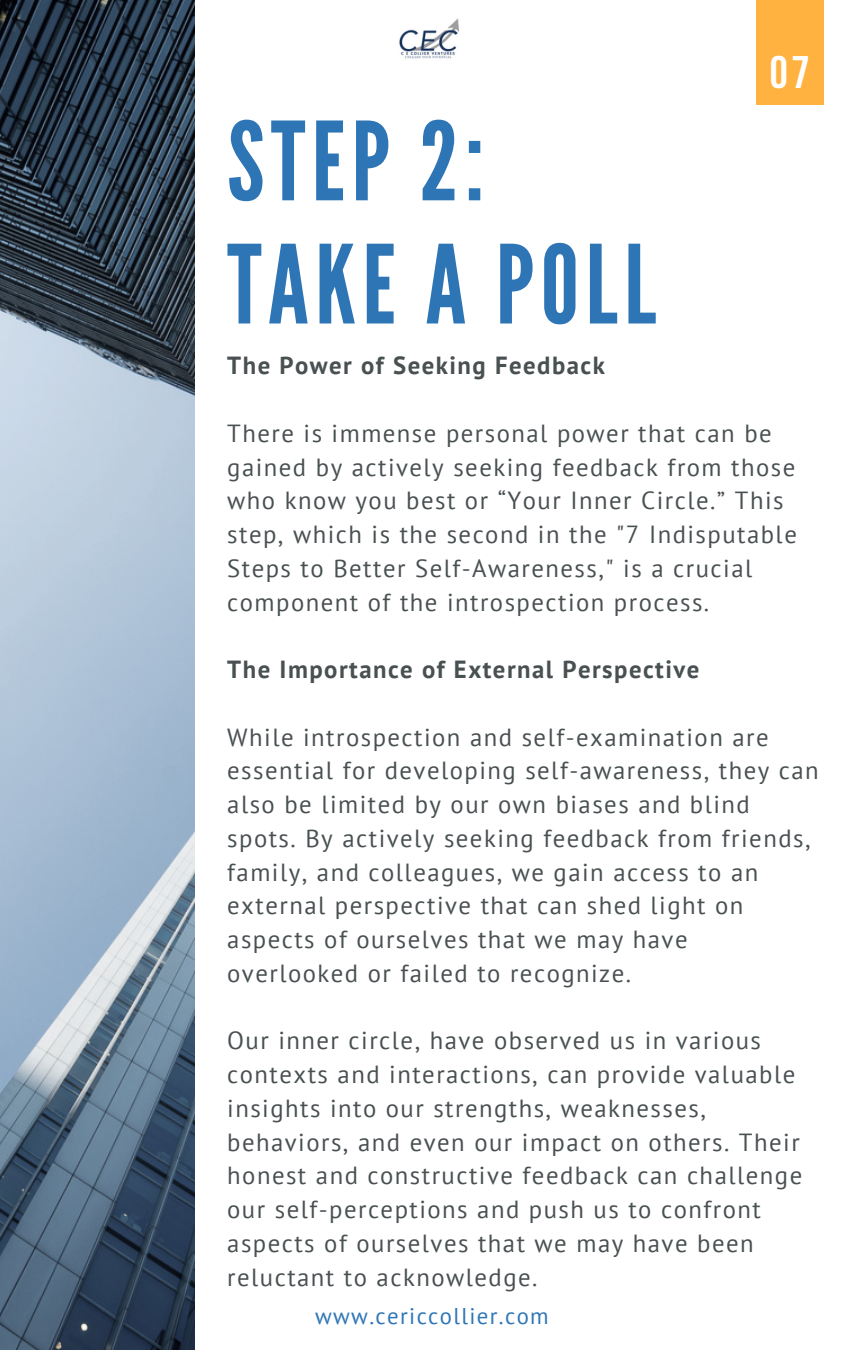
<style>
.page{position:relative;width:864px;height:1350px;background:#fff}
.page>*{position:absolute;margin:0;border:0;box-sizing:border-box;transform-origin:0 0}
.t1{font:108.67px/123.3px "League Gothic";letter-spacing:.06em;color:#2e75b6}
.t2{font:700 45.45px "Bebas Neue";color:#fff}
.t3{font:24.75px/33.8px "PT Sans";letter-spacing:.06em;color:#495052}
.t4{font:700 24.75px "PT Sans";letter-spacing:.06em;color:#495052}
.t5{font:22.72px "PT Sans";letter-spacing:.06em;color:#2e75b6}
</style>
<div class="page">
<img style="left:0;top:0;width:194px;height:1350px">
<div style="left:756px;top:0;width:67px;height:105px;background:#ffb23f"></div>
<img style="left:399px;top:18px;width:60px;height:41px">
<h1 class="t1" style="left:227px;top:102px;width:430px">STEP 2:<br>TAKE A POLL</h1>
<p class="t4" style="left:227px;top:349px;width:379px">The Power of Seeking Feedback</p>
<h2 class="t2" style="left:770px;top:54px;width:41px">07</h2>
<p class="t3" style="left:227px;top:416px;width:571px">There is immense personal power that can be gained by actively seeking feedback from those who know you best or “Your Inner Circle.” This step, which is the second in the "7 Indisputable Steps to Better Self-Awareness," is a crucial component of the introspection process.</p>
<p class="t4" style="left:227px;top:653px;width:474px">The Importance of External Perspective</p>
<p class="t3" style="left:227px;top:720px;width:593px">While introspection and self-examination are essential for developing self-awareness, they can also be limited by our own biases and blind spots. By actively seeking feedback from friends, family, and colleagues, we gain access to an external perspective that can shed light on aspects of ourselves that we may have overlooked or failed to recognize.</p>
<p class="t3" style="left:227px;top:1023px;width:576px">Our inner circle, have observed us in various contexts and interactions, can provide valuable insights into our strengths, weaknesses, behaviors, and even our impact on others. Their honest and constructive feedback can challenge our self-perceptions and push us to confront aspects of ourselves that we may have been reluctant to acknowledge.</p>
<p class="t5" style="left:315px;top:1301px;width:235px">www.cericcollier.com</p>
</div>
